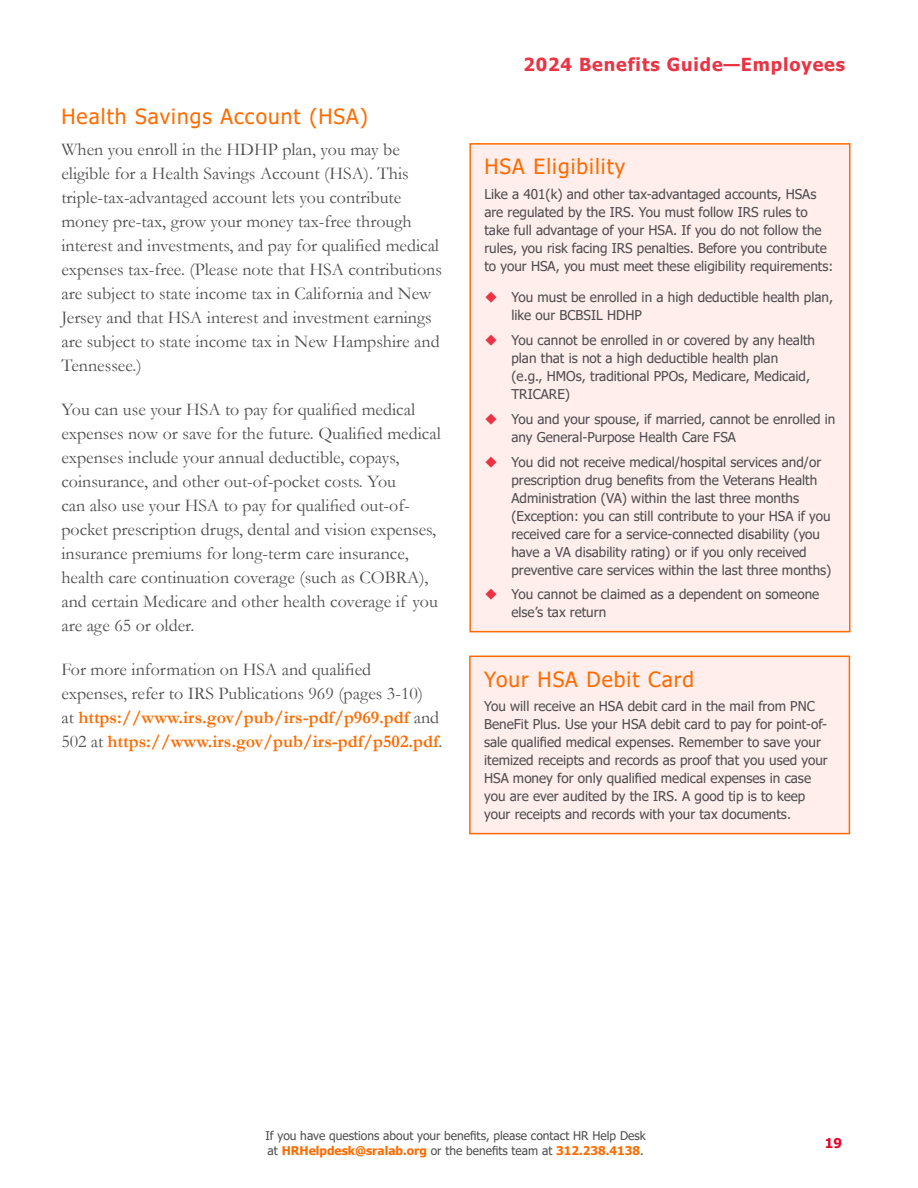
<style>
.page{position:relative;width:918px;height:1188px;background:#fff}
.page>*{position:absolute;margin:0;border:0;box-sizing:border-box;transform-origin:0 0}
.t1{font:21px "Tahoma";letter-spacing:.05em;color:#ff6b00}
.t2{font:18px/24px "Garamond";color:#4d4d4f}
.t3{font:700 18px "Tahoma";letter-spacing:.05em;color:#e93445}
.t4{font:13.5px/18px "Tahoma";color:#4d4d4f}
.t5{font:700 13.5px "Tahoma";color:#e8002a}
.t6{font:12px/15px "Tahoma";color:#4d4d4f}
.s1{font-weight:700;color:#ff6b00}
</style>
<div class="page">
<div style="left:470px;top:144px;width:380px;height:488px;background:#ffeeeb"></div>
<div style="left:469px;top:143px;width:381px;height:489px;border:2px solid #ff6b00"></div>
<div style="left:470px;top:656px;width:379px;height:178px;background:#ffeeeb"></div>
<div style="left:469px;top:656px;width:381px;height:178px;border:2px solid #ff6b00"></div>
<h1 class="t1" style="left:61px;top:102px;width:308px">Health Savings Account (HSA)</h1>
<p class="t2" style="left:61px;top:137px;width:382px">When you enroll in the HDHP plan, you may be eligible for a Health Savings Account (HSA). This triple-tax-advantaged account lets you contribute money pre-tax, grow your money tax-free through interest and investments, and pay for qualified medical expenses tax-free. (Please note that HSA contributions are subject to state income tax in California and New Jersey and that HSA interest and investment earnings are subject to state income tax in New Hampshire and Tennessee.)</p>
<p class="t2" style="left:61px;top:397px;width:381px">You can use your HSA to pay for qualified medical expenses now or save for the future. Qualified medical expenses include your annual deductible, copays, coinsurance, and other out-of-pocket costs. You<br>can also use your HSA to pay for qualified out-of&shy;pocket prescription drugs, dental and vision expenses, insurance premiums for long-term care insurance, health care continuation coverage (such as COBRA), and certain Medicare and other health coverage if you are age 65 or older.</p>
<h2 class="t2" style="left:61px;top:657px;width:383px">For more information on HSA and qualified<br>expenses, refer to IRS Publications 969 (pages 3-10)<br>at <span class="s1">https://www.irs.gov/pub/irs-pdf/p969.pdf</span> and 502 at <span class="s1">https://www.irs.gov/pub/irs-pdf/p502.pdf</span>.</h2>
<h2 class="t3" style="left:523px;top:51px;width:323px">2024 Benefits Guide—Employees</h2>
<h1 class="t1" style="left:484px;top:152px;width:142px">HSA Eligibility</h1>
<p class="t4" style="left:484px;top:186px;width:350px">Like a 401(k) and other tax-advantaged accounts, HSAs are regulated by the IRS. You must follow IRS rules to take full advantage of your HSA. If you do not follow the rules, you risk facing IRS penalties. Before you contribute to your HSA, you must meet these eligibility requirements:</p>
<p class="t4" style="left:511px;top:289px;width:323px">You must be enrolled in a high deductible health plan, like our BCBSIL HDHP</p>
<p class="t4" style="left:511px;top:332px;width:305px">You cannot be enrolled in or covered by any health plan that is not a high deductible health plan<br>(e. g., HMOs, traditional PPOs, Medicare, Medicaid, TRICARE)</p>
<p class="t4" style="left:511px;top:411px;width:326px">You and your spouse, if married, cannot be enrolled in any General-Purpose Health Care FSA</p>
<p class="t4" style="left:511px;top:453px;width:321px">You did not receive medical/hospital services and/or prescription drug benefits from the Veterans Health Administration (VA) within the last three months (Exception: you can still contribute to your HSA if you received care for a service-connected disability (you have a VA disability rating) or if you only received preventive care services within the last three months)</p>
<p class="t4" style="left:511px;top:586px;width:309px">You cannot be claimed as a dependent on someone else’s tax return</p>
<h1 class="t1" style="left:484px;top:665px;width:211px">Your HSA Debit Card</h1>
<p class="t4" style="left:484px;top:698px;width:345px">You will receive an HSA debit card in the mail from PNC BeneFit Plus. Use your HSA debit card to pay for point-of&shy;sale qualified medical expenses. Remember to save your itemized receipts and records as proof that you used your HSA money for only qualified medical expenses in case you are ever audited by the IRS. A good tip is to keep your receipts and records with your tax documents.</p>
<p class="t6" style="left:265px;top:1129px;width:382px">If you have questions about your benefits, please contact HR Help Desk at <span class="s1">HRHelpdesk@sralab.org</span> or the benefits team at <span class="s1">312.238.4138</span>.</p>
<p class="t5" style="left:825px;top:1134px;width:19px">19</p>
</div>
